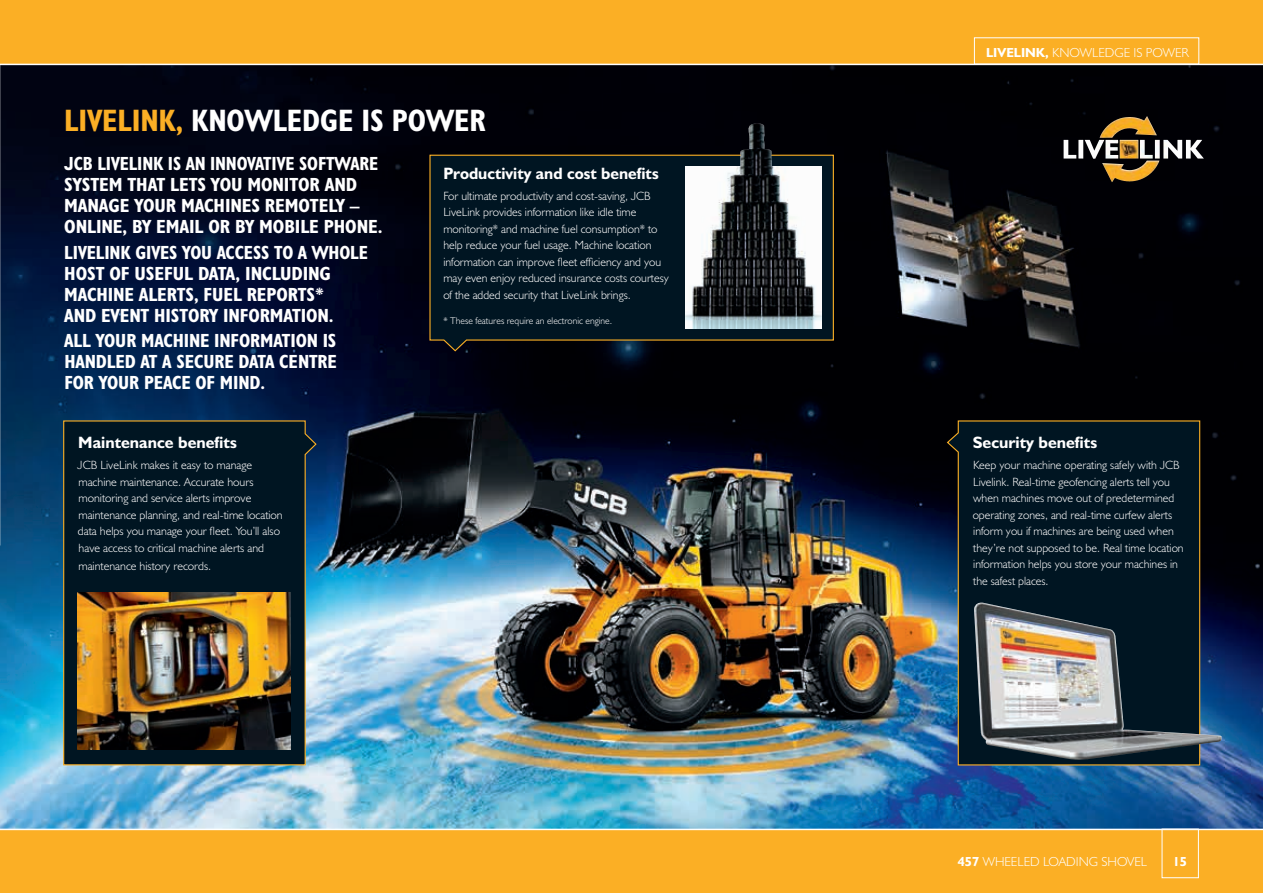
<style>
.page{position:relative;width:1263px;height:893px;background:#fff}
.page>*{position:absolute;margin:0;border:0;box-sizing:border-box;transform-origin:0 0}
.t1{font:31.2px "JCB Bold Condensed";color:#fbaf25}
.t2{font:31.2px "JCB Bold Condensed";color:#fff}
.t3{font:19.2px/21px "JCB Bold Condensed";letter-spacing:-.005em;color:#fff}
.t4{font:16.5px "JCB Bold";color:#fff}
.t5{font:13.2px "JCB Light";color:#fff}
.t6{font:13.2px "JCB Bold";color:#fff}
.t7{font:12px/16.5px "JCB Light";color:#fff}
.t8{font:9.75px "JCB Light";color:#fff}
.s1{color:#fff}
.s2{font-family:"JCB Bold"}
</style>
<div class="page">
<img style="left:0;top:65px;width:1263px;height:764px">
<img style="left:0;top:55px;width:1px;height:491px">
<div style="left:0;top:0;width:1263px;height:64px;background:#fbaf25"></div>
<div style="left:0;top:829px;width:1263px;height:64px;background:#fbaf25"></div>
<hr style="left:0;top:829px;width:1263px;height:1px;background:#fff">
<hr style="left:0;top:64px;width:1263px;height:1px;background:#fff">
<svg style="left:63px;top:420px;width:254px;height:346px;background:#0d222d"></svg>
<svg style="left:946px;top:420px;width:255px;height:346px;background:#081c28"></svg>
<img style="left:78px;top:593px;width:212px;height:156px">
<img style="left:1100px;top:116px;width:47px;height:22px">
<img style="left:974px;top:603px;width:248px;height:157px">
<svg style="left:429px;top:154px;width:405px;height:198px;background:#051720"></svg>
<img style="left:686px;top:166px;width:136px;height:163px">
<img style="left:693px;top:123px;width:119px;height:192px">
<div style="left:1162px;top:829px;width:37px;height:49px;border:1px solid #fff"></div>
<h1 class="t1" style="left:64px;top:101px;width:146px">LIVELINK, <span class="s1">KNOWLEDGE</span></h1>
<h1 class="t2" style="left:361px;top:101px;width:68px">IS POWE</h1>
<h1 class="t2" style="left:469px;top:101px;width:18px">R</h1>
<h2 class="t3" style="left:64px;top:152px;width:156px">JCB LIVELINK IS AN INNOVA</h2>
<h2 class="t3" style="left:64px;top:152px;width:313px;text-indent:199px">TIVE SOFTWARE<br>SYSTEM THAT LETS YOU MONITOR AND<br>MANAGE</h2>
<h2 class="t3" style="left:134px;top:194px;width:71px">YOUR MACHINES</h2>
<h2 class="t3" style="left:265px;top:194px;width:96px">REMOTELY –</h2>
<h2 class="t3" style="left:64px;top:215px;width:11px">ONLINE</h2>
<h2 class="t3" style="left:122px;top:215px;width:161px">, BY EMAIL OR BY MOBILE</h2>
<h2 class="t3" style="left:324px;top:215px;width:22px">PHONE</h2>
<h2 class="t3" style="left:378px;top:215px;width:6px">.</h2>
<h2 class="t3" style="left:64px;top:241px;width:81px">LIVELINK GIVES</h2>
<h2 class="t3" style="left:182px;top:241px;width:45px">YOU ACCESS</h2>
<h2 class="t3" style="left:274px;top:241px;width:50px">TOAWHOLE</h2>
<h2 class="t3" style="left:64px;top:262px;width:191px">HOST OF USEFUL DATA, INCL</h2>
<h2 class="t3" style="left:280px;top:262px;width:22px">UDING</h2>
<h2 class="t3" style="left:64px;top:283px;width:24px">MACHINE</h2>
<h2 class="t3" style="left:139px;top:283px;width:187px">ALERTS, FUEL REPORTS*</h2>
<h2 class="t3" style="left:64px;top:304px;width:12px">AND</h2>
<h2 class="t3" style="left:101px;top:304px;width:11px">EVEN</h2>
<h2 class="t3" style="left:64px;top:302px;width:271px;line-height:25.7px;text-indent:76px">T HISTORY IN FORMATION.<br>ALL YOUR MACHINE</h2>
<h2 class="t3" style="left:214px;top:330px;width:116px">IN FORMATION IS</h2>
<h2 class="t3" style="left:64px;top:351px;width:272px;text-indent:76px">AT A SECURE DATA CENTRE<br>FOR YOUR PEACE</h2>
<h2 class="t3" style="left:64px;top:351px;width:11px">HANDLED</h2>
<h2 class="t3" style="left:196px;top:372px;width:71px">OF MIND.</h2>
<h3 class="t4" style="left:78px;top:433px;width:160px">Maintenance benefits</h3>
<p class="t7" style="left:78px;top:457px;width:207px">JCB LiveLink makes it easy to manage machine maintenance. Accurate hours monitoring and service alerts improve maintenance planning, and real-time location data helps you manage your fleet. You’ll also have access to critical machine alerts and</p>
<p class="t7" style="left:78px;top:557px;width:134px">maintenance history records.</p>
<h3 class="t4" style="left:443px;top:163px;width:217px">Productivity and cost benefits</h3>
<p class="t7" style="left:443px;top:187px;width:227px">For ultimate productivity and cost-saving, JCB LiveLink provides information like idle time monitoring* and machine fuel consumption* to help reduce your fuel usage. Machine location information can improve fleet efficiency and you may even enjoy reduced insurance costs courtesy of the added security that LiveLink brings.</p>
<p class="t8" style="left:443px;top:314px;width:170px">* These features require an electronic engine.</p>
<p class="t5" style="left:986px;top:44px;width:204px"><span class="s2">LIVELINK,</span> KNOWLEDGE IS POWER</p>
<h3 class="t4" style="left:973px;top:433px;width:126px">Security benefits</h3>
<p class="t7" style="left:973px;top:457px;width:213px">Keep your machine operating safely with JCB Livelink. Real-time geofencing alerts tell you when machines move out of predetermined operating zones, and real-time curfew alerts inform you if machines are being used when they’re not supposed to be. Real time location information helps you store your machines in the safest places.</p>
<p class="t5" style="left:958px;top:853px;width:191px"><span class="s2">457</span> WHEELED LOADING SHOVEL</p>
<p class="t6" style="left:1173px;top:853px;width:16px">15</p>
</div>
